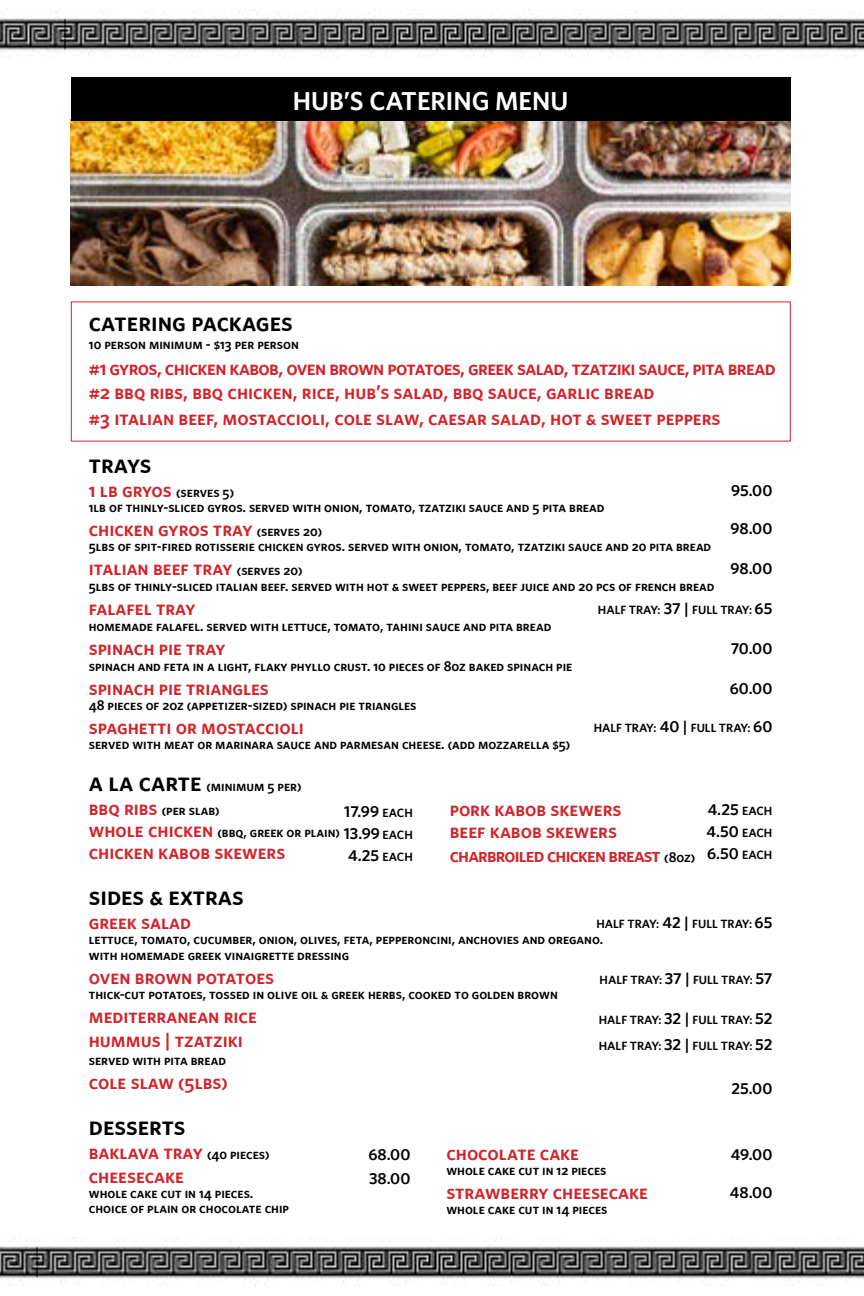
<style>
.page{position:relative;width:864px;height:1296px;background:#fff}
.page>*{position:absolute;margin:0;border:0;box-sizing:border-box;transform-origin:0 0}
.t1{font:26px "Whitney Semibold SC";color:#000}
.t2{font:26px "Whitney Semibold SC";color:#fff}
.t3{font:20px/24px "Whitney Semibold SC";color:#d2232a}
.t4{font:20px/24px "Whitney Semibold SC";letter-spacing:-.03em;color:#d2232a}
.t5{font:19.6px "Whitney Semibold SC";letter-spacing:-.04em;color:#d2232a}
.t6{font:600 16px/22px "Whitney";color:#000;text-align:justify}
.t7{font:14px/15px "Whitney Semibold SC";color:#000}
.t8{font:600 12px/26px "Whitney";color:#000}
.s1{font-size:20px;color:#d2232a}
.s2{font-size:14px;color:#000}
.s3{font-size:26px}
.s4{font-size:16px}
.s5{font-size:12px}
</style>
<div class="page">
<img style="left:71px;top:120px;width:720px;height:166px">
<img style="left:0;top:9px;width:864px;height:48px">
<img style="left:0;top:1237px;width:864px;height:48px">
<div style="left:71px;top:77px;width:720px;height:43px;background:#000"></div>
<h1 class="t2" style="left:293px;top:85px;width:277px">HUB’S CATERING MENU</h1>
<h1 class="t1" style="left:89px;top:306px;width:205px">catering packages</h1>
<p class="t7" style="left:89px;top:336px;width:211px">10 person minimum - $13 per person</p>
<h2 class="t4" style="left:89px;top:355px;width:688px">#1 gyros, chicken kabob, oven brown potatoes, greek salad, tzatziki sauce, pita bread #2 bbq ribs, bbq chicken, rice, hub’s salad, bbq sauce, garlic bread</h2>
<h2 class="t3" style="left:89px;top:405px;width:633px">#3 italian beef, mostaccioli, cole slaw, caesar salad, hot &amp; sweet peppers</h2>
<h1 class="t1" style="left:89px;top:448px;width:64px">trays</h1>
<p class="t7" style="left:89px;top:484px;width:517px"><span class="s1">1 lb gryos</span> (serves 5)<br>1lb of thinly-sliced gyros. served with onion, tomato, tzatziki sauce and 5 pita bread</p>
<h2 class="t3" style="left:89px;top:516px;width:235px">chicken gyros tray <span class="s2">(serves 20)</span></h2>
<p class="t7" style="left:89px;top:538px;width:624px">5lbs of spit-fired rotisserie chicken gyros. served with onion, tomato, tzatziki sauce and 20 pita bread</p>
<h2 class="t3" style="left:89px;top:555px;width:215px">italian beef tray <span class="s2">(serves 20)</span></h2>
<p class="t7" style="left:89px;top:578px;width:627px">5lbs of thinly-sliced italian beef. served with hot &amp; sweet peppers, beef juice and 20 pcs of french bread</p>
<h2 class="t3" style="left:89px;top:595px;width:108px">falafel tray</h2>
<p class="t7" style="left:89px;top:618px;width:464px">homemade falafel. served with lettuce, tomato, tahini sauce and pita bread</p>
<h2 class="t3" style="left:89px;top:635px;width:138px">spinach pie tray</h2>
<p class="t7" style="left:89px;top:658px;width:485px">spinach and feta in a light, flaky phyllo crust. 10 pieces of 8oz baked spinach pie</p>
<h2 class="t3" style="left:89px;top:675px;width:182px">spinach pie triangles</h2>
<p class="t7" style="left:89px;top:697px;width:329px">48 pieces of 2oz (appetizer-sized) spinach pie triangles</p>
<h2 class="t3" style="left:89px;top:714px;width:217px">spaghetti or mostaccioli</h2>
<p class="t7" style="left:89px;top:736px;width:483px">served with meat or marinara sauce and parmesan cheese. (add mozzarella $5)</p>
<p class="t7" style="left:89px;top:774px;width:214px;line-height:24px"><span class="s3">a la carte</span> (minimum 5 per) <span class="s1">bbq ribs</span> (per slab)</p>
<p class="t7" style="left:89px;top:824px;width:253px"><span class="s1">whole chicken</span> (bbq, greek or plain)</p>
<h2 class="t3" style="left:89px;top:839px;width:198px">chicken kabob skewers</h2>
<h1 class="t1" style="left:89px;top:880px;width:156px">sides &amp; extras</h1>
<h2 class="t3" style="left:89px;top:909px;width:104px">greek salad</h2>
<p class="t7" style="left:89px;top:931px;width:516px;line-height:16px">lettuce, tomato, cucumber, onion, olives, feta, pepperoncini, anchovies and oregano. with homemade greek vinaigrette dressing</p>
<h2 class="t3" style="left:89px;top:964px;width:187px">oven brown potatoes</h2>
<p class="t7" style="left:89px;top:986px;width:471px">thick-cut potatoes, tossed in olive oil &amp; greek herbs, cooked to golden brown</p>
<h2 class="t3" style="left:89px;top:1003px;width:170px">mediterranean rice hummus | tzatziki</h2>
<p class="t7" style="left:89px;top:1052px;width:139px">served with pita bread</p>
<h2 class="t3" style="left:89px;top:1069px;width:141px">cole slaw (5lbs)</h2>
<h1 class="t1" style="left:89px;top:1110px;width:98px">desserts</h1>
<h2 class="t3" style="left:89px;top:1139px;width:182px">baklava tray <span class="s2">(40 pieces) </span>cheesecake</h2>
<p class="t7" style="left:89px;top:1185px;width:202px">whole cake cut in 14 pieces. choice of plain or chocolate chip</p>
<p class="t6" style="left:731px;top:479px;width:43px">95.00</p>
<p class="t6" style="left:730px;top:517px;width:44px">98.00</p>
<p class="t6" style="left:730px;top:557px;width:44px">98.00</p>
<p class="t8" style="left:598px;top:597px;width:176px">HALF TRAY: <span class="s4">37 |</span> FULL TRAY: <span class="s4">65</span></p>
<p class="t6" style="left:731px;top:637px;width:43px">70.00</p>
<p class="t6" style="left:730px;top:677px;width:44px">60.00</p>
<p class="t8" style="left:594px;top:715px;width:180px">HALF TRAY: <span class="s4">40 |</span> FULL TRAY: <span class="s4">60</span></p>
<p class="t6" style="left:707px;top:798px;width:67px">4.25 <span class="s5">EACH </span>4.50 <span class="s5">EACH </span>6.50 <span class="s5">EACH</span></p>
<h2 class="t3" style="left:450px;top:798px;width:173px;line-height:22px">pork kabob skewers beef kabob skewers</h2>
<h3 class="t5" style="left:450px;top:843px;width:247px">charbroiled chicken breast <span class="s2">(8oz)</span></h3>
<p class="t6" style="left:344px;top:800px;width:71px">17.99 <span class="s5">EACH </span>13.99 <span class="s5">EACH </span>4.25 <span class="s5">EACH</span></p>
<p class="t8" style="left:596px;top:910px;width:177px">HALF TRAY: <span class="s4">42 |</span> FULL TRAY: <span class="s4">65</span></p>
<p class="t8" style="left:600px;top:966px;width:174px">HALF TRAY: <span class="s4">37 |</span> FULL TRAY: <span class="s4">57</span></p>
<p class="t8" style="left:599px;top:1006px;width:175px">HALF TRAY: <span class="s4">32 |</span> FULL TRAY: <span class="s4">52<br></span>HALF TRAY: <span class="s4">32 |</span> FULL TRAY: <span class="s4">52</span></p>
<p class="t6" style="left:731px;top:1077px;width:43px">25.00</p>
<p class="t6" style="left:368px;top:1142px;width:44px;line-height:24px">68.00<br>38.00</p>
<p class="t6" style="left:731px;top:1143px;width:43px">49.00</p>
<p class="t6" style="left:730px;top:1181px;width:44px">48.00</p>
<h2 class="t3" style="left:446px;top:1140px;width:134px">chocolate cake</h2>
<p class="t7" style="left:446px;top:1162px;width:162px">whole cake cut in 12 pieces</p>
<h2 class="t3" style="left:446px;top:1179px;width:203px">strawberry cheesecake</h2>
<p class="t7" style="left:446px;top:1201px;width:163px">whole cake cut in 14 pieces</p>
</div>
